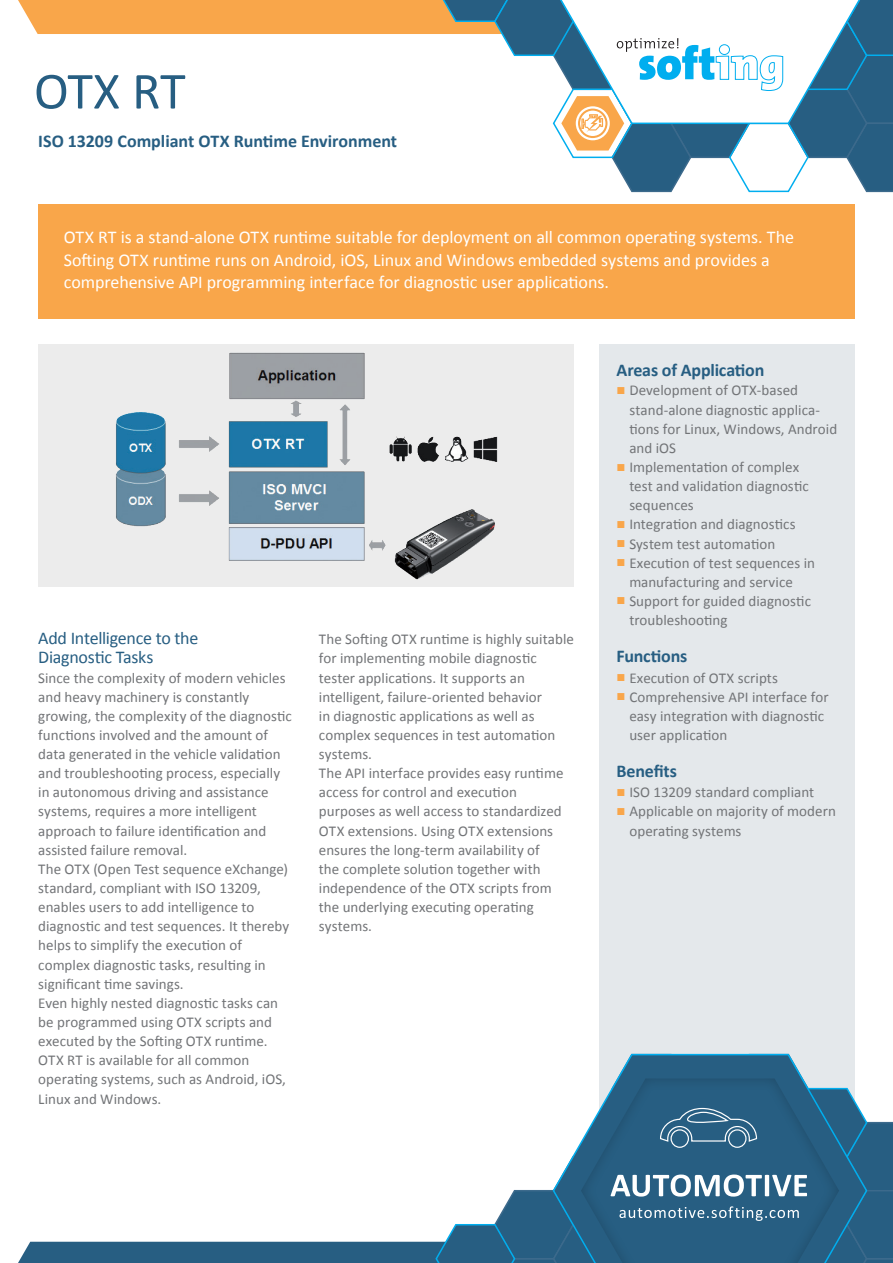
<style>
.page{position:relative;width:893px;height:1263px;background:#fff}
.page>*{position:absolute;margin:0;border:0;box-sizing:border-box;transform-origin:0 0}
.t1{font:52.5px "Calibri";color:#275e82}
.t2{font:18px/22.5px "Calibri";letter-spacing:-.005em;color:#fff}
.t3{font:700 18px "Calibri";letter-spacing:-.005em;color:#275e82}
.t4{font:18px/19.2px "Calibri";letter-spacing:-.02em;color:#275e82}
.t5{font:15px/19.2px "Calibri";letter-spacing:.005em;color:#727477}
.s1{font-family:"Arial";color:#f9a64a}
</style>
<div class="page">
<div style="left:38px;top:204px;width:817px;height:115px;background:#f9a64a"></div>
<div style="left:38px;top:344px;width:536px;height:243px;background:#ececec"></div>
<img style="left:116px;top:352px;width:382px;height:228px">
<div style="left:600px;top:344px;width:255px;height:855px;background:#e4e8eb"></div>
<svg style="left:18px;top:0;width:875px;height:193px"></svg>
<svg style="left:18px;top:1053px;width:875px;height:210px"></svg>
<p class="t1" style="left:34px;top:58px;width:153px">OTX RT</p>
<p class="t3" style="left:38px;top:129px;width:360px">ISO 13209 Compliant OTX Runtime Environment</p>
<p class="t2" style="left:64px;top:226px;width:732px">OTX RT is a stand-alone OTX runtime suitable for deployment on all common operating systems. The<br>Softing OTX runtime runs on Android, iOS, Linux and Windows embedded systems and provides a comprehensive API programming interface for diagnostic user applications.</p>
<p class="t4" style="left:38px;top:629px;width:162px">Add Intelligence to the<br>Diagnostic Tasks</p>
<p class="t5" style="left:38px;top:668px;width:255px">Since the complexity of modern vehicles and heavy machinery is constantly growing, the complexity of the diagnostic functions involved and the amount of data generated in the vehicle validation and troubleshooting process, especially in autonomous driving and assistance systems, requires a more intelligent approach to failure identification and assisted failure removal.</p>
<p class="t5" style="left:38px;top:859px;width:252px">The OTX (Open Test sequence eXchange) standard, compliant with ISO 13209, enables users to add intelligence to diagnostic and test sequences. It thereby helps to simplify the execution of complex diagnostic tasks, resulting in significant time savings.</p>
<p class="t5" style="left:38px;top:993px;width:249px">Even highly nested diagnostic tasks can be programmed using OTX scripts and executed by the Softing OTX runtime.<br>OTX RT is available for all common operating systems, such as Android, iOS, Linux and Windows.</p>
<p class="t5" style="left:319px;top:630px;width:257px">The Softing OTX runtime is highly suitable for implementing mobile diagnostic tester applications. It supports an intelligent, failure-oriented behavior<br>in diagnostic applications as well as complex sequences in test automation systems.</p>
<p class="t5" style="left:319px;top:764px;width:246px">The API interface provides easy runtime access for control and execution purposes as well access to standardized OTX extensions. Using OTX extensions ensures the long-term availability of the complete solution together with independence of the OTX scripts from the underlying executing operating systems.</p>
<p class="t3" style="left:617px;top:359px;width:149px">Areas of Application</p>
<p class="t5" style="left:629px;top:381px;width:209px;text-indent:-13px"><span class="s1">■</span> Development of OTX-based stand-alone diagnostic applica&shy;tions for Linux, Windows, Android and iOS</p>
<p class="t5" style="left:629px;top:457px;width:181px;text-indent:-13px"><span class="s1">■</span> Implementation of complex test and validation diagnostic sequences</p>
<p class="t5" style="left:617px;top:515px;width:181px"><span class="s1">■</span> Integration and diagnostics</p>
<p class="t5" style="left:617px;top:534px;width:160px"><span class="s1">■</span> System test automation</p>
<p class="t5" style="left:629px;top:553px;width:187px;text-indent:-13px"><span class="s1">■</span> Execution of test sequences in manufacturing and service</p>
<p class="t5" style="left:629px;top:591px;width:183px;text-indent:-13px"><span class="s1">■</span> Support for guided diagnostic troubleshooting</p>
<p class="t3" style="left:617px;top:645px;width:72px">Functions</p>
<p class="t5" style="left:617px;top:668px;width:163px"><span class="s1">■</span> Execution of OTX scripts</p>
<p class="t5" style="left:629px;top:687px;width:201px;text-indent:-13px"><span class="s1">■</span> Comprehensive API interface for easy integration with diagnostic user application</p>
<p class="t3" style="left:617px;top:759px;width:62px">Benefits</p>
<p class="t5" style="left:617px;top:783px;width:199px"><span class="s1">■</span> ISO 13209 standard compliant</p>
<p class="t5" style="left:629px;top:802px;width:208px;text-indent:-13px"><span class="s1">■</span> Applicable on majority of modern operating systems</p>
</div>
